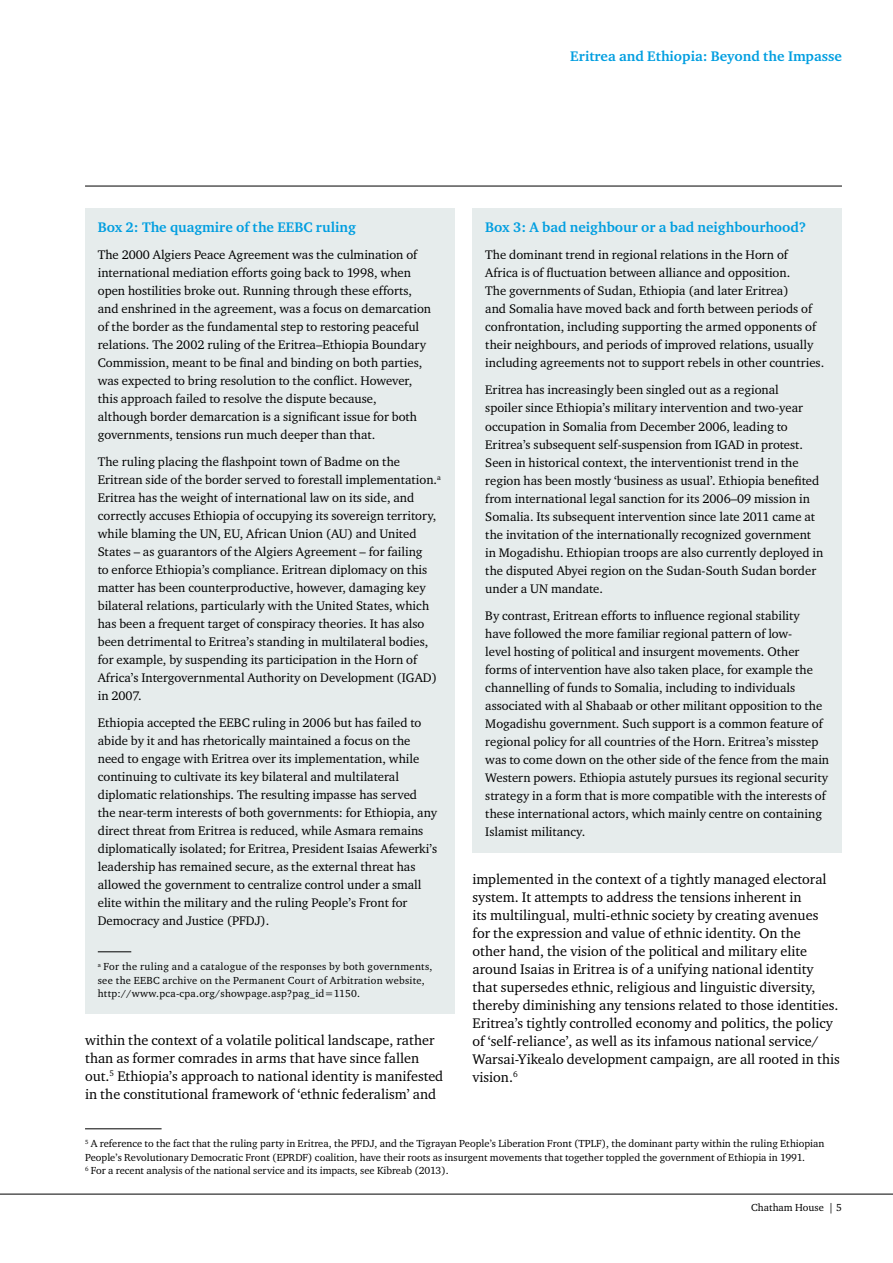
<style>
.page{position:relative;width:893px;height:1263px;background:#fff}
.page>*{position:absolute;margin:0;border:0;box-sizing:border-box;transform-origin:0 0}
.t1{font:14.25px/18px "Charter ITC";color:#000}
.t2{font:700 14.25px "Charter ITC";color:#009ee0}
.t3{font:12.75px/18px "Charter ITC";color:#000}
.t4{font:10.5px/13.5px "Charter ITC";color:#000}
.t5{font:10.5px/13.5px "Charter ITC";letter-spacing:.025em;color:#000}
</style>
<div class="page">
<hr style="left:85px;top:186px;width:757px;height:1px;background:#000">
<hr style="left:0;top:1194px;width:892px;height:1px;background:#000">
<hr style="left:85px;top:1128px;width:77px;height:1px;background:#000">
<div style="left:85px;top:208px;width:369px;height:806px;background:#e6ecec"></div>
<hr style="left:98px;top:951px;width:33px;height:1px;background:#000">
<div style="left:472px;top:209px;width:370px;height:644px;background:#e6ecec"></div>
<p class="t2" style="left:570px;top:47px;width:273px">Eritrea and Ethiopia: Beyond the Impasse</p>
<p class="t2" style="left:98px;top:218px;width:260px">Box 2: The quagmire of the EEBC ruling</p>
<p class="t3" style="left:98px;top:245px;width:335px">The 2000 Algiers Peace Agreement was the culmination of international mediation efforts going back to 1998, when open hostilities broke out. Running through these efforts, and enshrined in the agreement, was a focus on demarcation of the border as the fundamental step to restoring peaceful relations. The 2002 ruling of the Eritrea–Ethiopia Boundary Commission, meant to be final and binding on both parties, was expected to bring resolution to the conflict. However, this approach failed to resolve the dispute because,<br>although border demarcation is a significant issue for both governments, tensions run much deeper than that.</p>
<p class="t3" style="left:98px;top:452px;width:345px">The ruling placing the flashpoint town of Badme on the Eritrean side of the border served to forestall implementation.<sup>a </sup>Eritrea has the weight of international law on its side, and correctly accuses Ethiopia of occupying its sovereign territory, while blaming the UN, EU, African Union (AU) and United States – as guarantors of the Algiers Agreement – for failing<br>to enforce Ethiopia’s compliance. Eritrean diplomacy on this matter has been counterproductive, however, damaging key bilateral relations, particularly with the United States, which has been a frequent target of conspiracy theories. It has also been detrimental to Eritrea’s standing in multilateral bodies, for example, by suspending its participation in the Horn of Africa’s Intergovernmental Authority on Development (IGAD) in 2007.</p>
<p class="t3" style="left:98px;top:713px;width:341px">Ethiopia accepted the EEBC ruling in 2006 but has failed to abide by it and has rhetorically maintained a focus on the need to engage with Eritrea over its implementation, while continuing to cultivate its key bilateral and multilateral diplomatic relationships. The resulting impasse has served the near-term interests of both governments: for Ethiopia, any direct threat from Eritrea is reduced, while Asmara remains diplomatically isolated; for Eritrea, President Isaias Afewerki’s leadership has remained secure, as the external threat has allowed the government to centralize control under a small elite within the military and the ruling People’s Front for Democracy and Justice (PFDJ).</p>
<p class="t5" style="left:98px;top:959px;width:336px"><sup>a</sup> For the ruling and a catalogue of the responses by both governments, see the EEBC archive on the Permanent Court of Arbitration website, http://www.pca-cpa.org/showpage.asp?pag_id=1150.</p>
<p class="t1" style="left:85px;top:1031px;width:360px">within the context of a volatile political landscape, rather than as former comrades in arms that have since fallen out.<sup>5</sup> Ethiopia’s approach to national identity is manifested in the constitutional framework of ‘ethnic federalism’ and</p>
<p class="t2" style="left:485px;top:219px;width:322px">Box 3: A bad neighbour or a bad neighbourhood?</p>
<p class="t3" style="left:485px;top:246px;width:340px">The dominant trend in regional relations in the Horn of<br>Africa is of fluctuation between alliance and opposition.<br>The governments of Sudan, Ethiopia (and later Eritrea)<br>and Somalia have moved back and forth between periods of confrontation, including supporting the armed opponents of their neighbours, and periods of improved relations, usually including agreements not to support rebels in other countries.</p>
<p class="t3" style="left:485px;top:381px;width:340px">Eritrea has increasingly been singled out as a regional<br>spoiler since Ethiopia’s military intervention and two-year occupation in Somalia from December 2006, leading to Eritrea’s subsequent self-suspension from IGAD in protest.<br>Seen in historical context, the interventionist trend in the region has been mostly ‘business as usual’. Ethiopia benefited from international legal sanction for its 2006–09 mission in Somalia. Its subsequent intervention since late 2011 came at the invitation of the internationally recognized government in Mogadishu. Ethiopian troops are also currently deployed in the disputed Abyei region on the Sudan-South Sudan border under a UN mandate.</p>
<p class="t3" style="left:485px;top:606px;width:345px">By contrast, Eritrean efforts to influence regional stability<br>have followed the more familiar regional pattern of low-<br>level hosting of political and insurgent movements. Other forms of intervention have also taken place, for example the channelling of funds to Somalia, including to individuals associated with al Shabaab or other militant opposition to the Mogadishu government. Such support is a common feature of regional policy for all countries of the Horn. Eritrea’s misstep was to come down on the other side of the fence from the main Western powers. Ethiopia astutely pursues its regional security strategy in a form that is more compatible with the interests of these international actors, which mainly centre on containing Islamist militancy.</p>
<p class="t1" style="left:472px;top:870px;width:369px">implemented in the context of a tightly managed electoral system. It attempts to address the tensions inherent in<br>its multilingual, multi-ethnic society by creating avenues<br>for the expression and value of ethnic identity. On the<br>other hand, the vision of the political and military elite around Isaias in Eritrea is of a unifying national identity that supersedes ethnic, religious and linguistic diversity, thereby diminishing any tensions related to those identities.<br>Eritrea’s tightly controlled economy and politics, the policy of ‘self-reliance’, as well as its infamous national service/ Warsai-Yikealo development campaign, are all rooted in this vision.<sup>6</sup></p>
<p class="t4" style="left:85px;top:1136px;width:741px"><sup>5</sup> A reference to the fact that the ruling party in Eritrea, the PFDJ, and the Tigrayan People’s Liberation Front (TPLF), the dominant party within the ruling Ethiopian<br>People’s Revolutionary Democratic Front (EPRDF) coalition, have their roots as insurgent movements that together toppled the government of Ethiopia in 1991.<br><sup>6</sup> For a recent analysis of the national service and its impacts, see Kibreab (2013).</p>
<p class="t4" style="left:751px;top:1200px;width:92px">Chatham House | 5</p>
</div>
